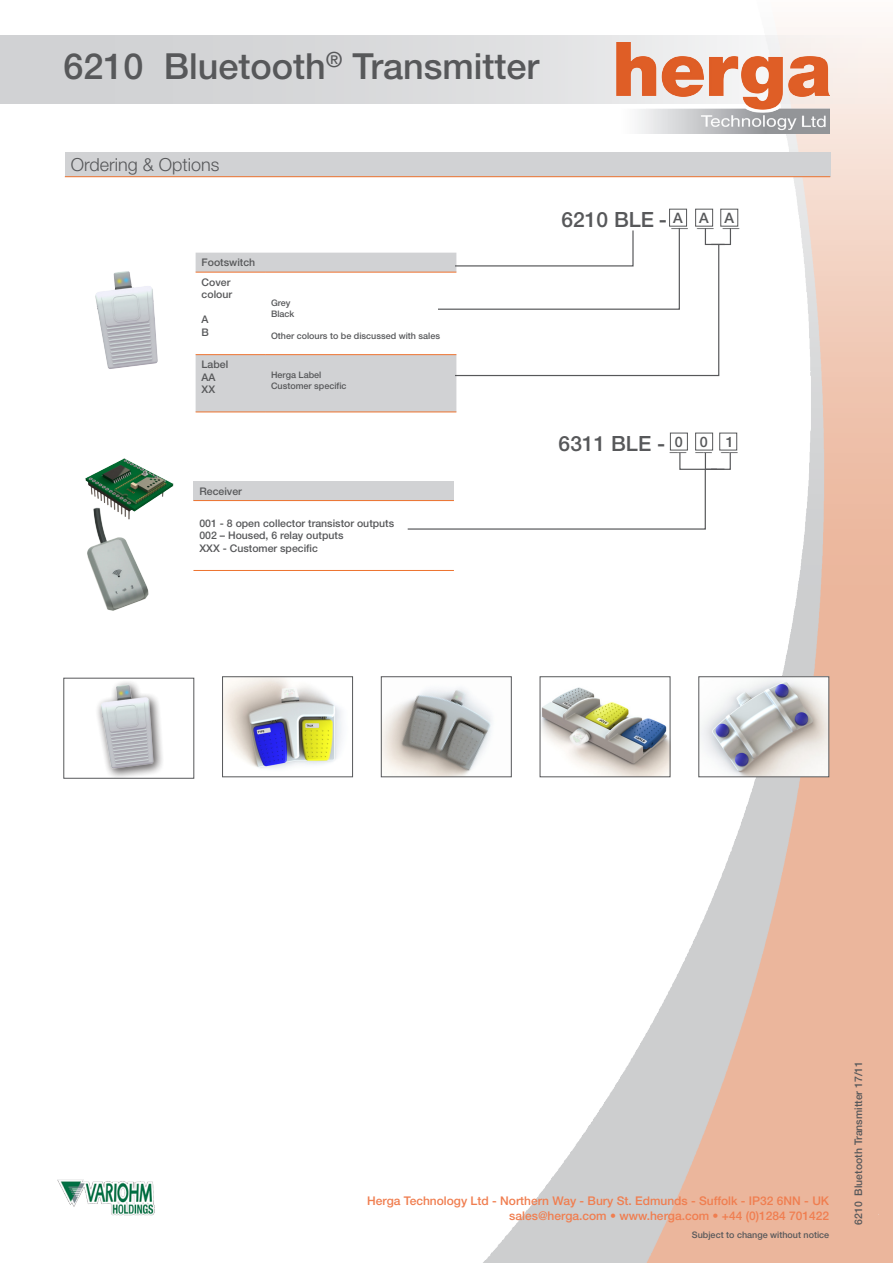
<style>
.page{position:relative;width:893px;height:1263px;background:#fff}
.page>*{position:absolute;margin:0;border:0;box-sizing:border-box;transform-origin:0 0}
.Herga_Main_Title{font:500 36px "Helvetica Neue LT Pro";color:#57585a}
.Body_text_tables{font:500 21px "Helvetica Neue LT Pro";color:#57585a}
.Herga_LargeTable_Tit{font:300 18px "Helvetica Neue LT Pro";color:#57585a}
.Body_text_tables-2{font:500 14.4px "Helvetica Neue LT Pro";color:#57585a}
.t1{font:500 12px/14.4px "Helvetica Neue LT Pro";color:#f07e50;text-align:right}
.Herga_Table_Text_Lef{font:500 10.5px/12.6px "Helvetica Neue LT Pro";color:#57585a}
.Herga_Filename_Text{font:500 10.5px "Helvetica Neue LT Pro";color:#57585a}
.Herga_Table_Text{font:500 9px "Helvetica Neue LT Pro";color:#57585a}
.s1{font-size:16.5px}
</style>
<div class="page">
<img style="left:479px;top:27px;width:414px;height:1236px">
<div style="left:0;top:35px;width:893px;height:68px;background:linear-gradient(to right,#c9cccf,#f7f4f2)"></div>
<img style="left:617px;top:43px;width:212px;height:90px">
<img style="left:57px;top:1179px;width:98px;height:37px">
<div style="left:670px;top:433px;width:18px;height:17px;border:1px solid #57585a"></div>
<div style="left:695px;top:433px;width:18px;height:17px;border:1px solid #57585a"></div>
<div style="left:719px;top:433px;width:18px;height:17px;border:1px solid #57585a"></div>
<hr style="left:196px;top:412px;width:69px;height:1px;background:#ed722e">
<hr style="left:265px;top:412px;width:191px;height:1px;background:#ed722e">
<div style="left:669px;top:209px;width:18px;height:18px;border:1px solid #57585a"></div>
<div style="left:695px;top:209px;width:18px;height:18px;border:1px solid #57585a"></div>
<div style="left:720px;top:209px;width:18px;height:18px;border:1px solid #57585a"></div>
<svg style="left:196px;top:227px;width:536px;height:185px"></svg>
<img style="left:95px;top:271px;width:63px;height:98px">
<img style="left:224px;top:678px;width:118px;height:91px">
<div style="left:222px;top:676px;width:131px;height:101px;border:1px solid #57585a"></div>
<img style="left:700px;top:678px;width:127px;height:97px">
<div style="left:698px;top:676px;width:131px;height:101px;border:1px solid #57585a"></div>
<img style="left:542px;top:678px;width:126px;height:97px">
<div style="left:540px;top:676px;width:130px;height:101px;border:1px solid #57585a"></div>
<img style="left:383px;top:678px;width:127px;height:97px">
<div style="left:381px;top:676px;width:131px;height:101px;border:1px solid #57585a"></div>
<div style="left:193px;top:481px;width:261px;height:20px;background:#d1d2d4"></div>
<hr style="left:193px;top:500px;width:261px;height:1px;background:#ed722e">
<hr style="left:193px;top:570px;width:261px;height:1px;background:#ed722e">
<img style="left:85px;top:458px;width:89px;height:48px">
<svg style="left:406px;top:452px;width:325px;height:78px"></svg>
<img style="left:87px;top:506px;width:62px;height:105px">
<div style="left:63px;top:678px;width:131px;height:101px;border:1px solid #57585a"></div>
<div style="left:95px;top:679px;width:70px;height:99px;background:#231f20;opacity:.5"></div>
<img style="left:95px;top:683px;width:70px;height:88px">
<div style="left:65px;top:152px;width:765px;height:25px;background:#d1d2d4"></div>
<hr style="left:65px;top:176px;width:765px;height:1px;background:#ed722e">
<p class="Herga_Main_Title" style="left:64px;top:45px;width:477px">6210 Bluetooth<sup>®</sup> Transmitter</p>
<p class="Herga_LargeTable_Tit" style="left:71px;top:153px;width:150px">Ordering &amp; Options</p>
<p class="Herga_Table_Text_Lef" style="left:202px;top:256px;width:55px">Footswitch</p>
<p class="Herga_Table_Text_Lef" style="left:202px;top:275px;width:32px">Cover colour</p>
<p class="Herga_Table_Text_Lef" style="left:202px;top:313px;width:9px">A</p>
<p class="Herga_Table_Text_Lef" style="left:202px;top:326px;width:9px">B</p>
<p class="Herga_Table_Text_Lef" style="left:202px;top:358px;width:28px">Label</p>
<p class="Herga_Table_Text_Lef" style="left:202px;top:371px;width:16px">AA</p>
<p class="Herga_Table_Text_Lef" style="left:202px;top:383px;width:15px">XX</p>
<p class="Herga_Table_Text" style="left:271px;top:298px;width:21px">Grey</p>
<p class="Herga_Table_Text" style="left:271px;top:308px;width:25px">Black</p>
<p class="Herga_Table_Text" style="left:271px;top:330px;width:171px">Other colours to be discussed with sales</p>
<p class="Herga_Table_Text" style="left:271px;top:369px;width:52px">Herga Label</p>
<p class="Herga_Table_Text" style="left:271px;top:380px;width:77px">Customer specific</p>
<p class="Herga_Table_Text_Lef" style="left:199px;top:484px;width:44px">Receiver</p>
<p class="Herga_Table_Text_Lef" style="left:199px;top:516px;width:196px">001 - 8 open collector transistor outputs</p>
<p class="Herga_Table_Text_Lef" style="left:199px;top:529px;width:145px">002 – Housed, 6 relay outputs</p>
<p class="Herga_Table_Text_Lef" style="left:199px;top:542px;width:120px">XXX - Customer specific</p>
<p class="Body_text_tables" style="left:562px;top:206px;width:179px">6210 BLE - <span class="s1">__ __ __</span></p>
<p class="Body_text_tables-2" style="left:673px;top:209px;width:11px">A</p>
<p class="Body_text_tables-2" style="left:699px;top:209px;width:11px">A</p>
<p class="Body_text_tables-2" style="left:724px;top:209px;width:11px">A</p>
<p class="Body_text_tables" style="left:559px;top:431px;width:181px">6311 BLE - <span class="s1">__ __ __</span></p>
<p class="Body_text_tables-2" style="left:675px;top:433px;width:10px">0</p>
<p class="Body_text_tables-2" style="left:700px;top:433px;width:10px">0</p>
<p class="Body_text_tables-2" style="left:726px;top:433px;width:10px">1</p>
<p class="t1" style="left:367px;top:1193px;width:463px">Herga Technology Ltd - Northern Way - Bury St. Edmunds - Suffolk - IP32 6NN - UK sales@herga.com • www.herga.com • +44 (0)1284 701422</p>
<p class="Herga_Table_Text" style="left:692px;top:1230px;width:139px">Subject to change without notice</p>
<p class="Herga_Filename_Text" style="left:852px;top:1225px;width:165px;rotate:-90deg">6210 Bluetooth Transmitter 17/11</p>
</div>
